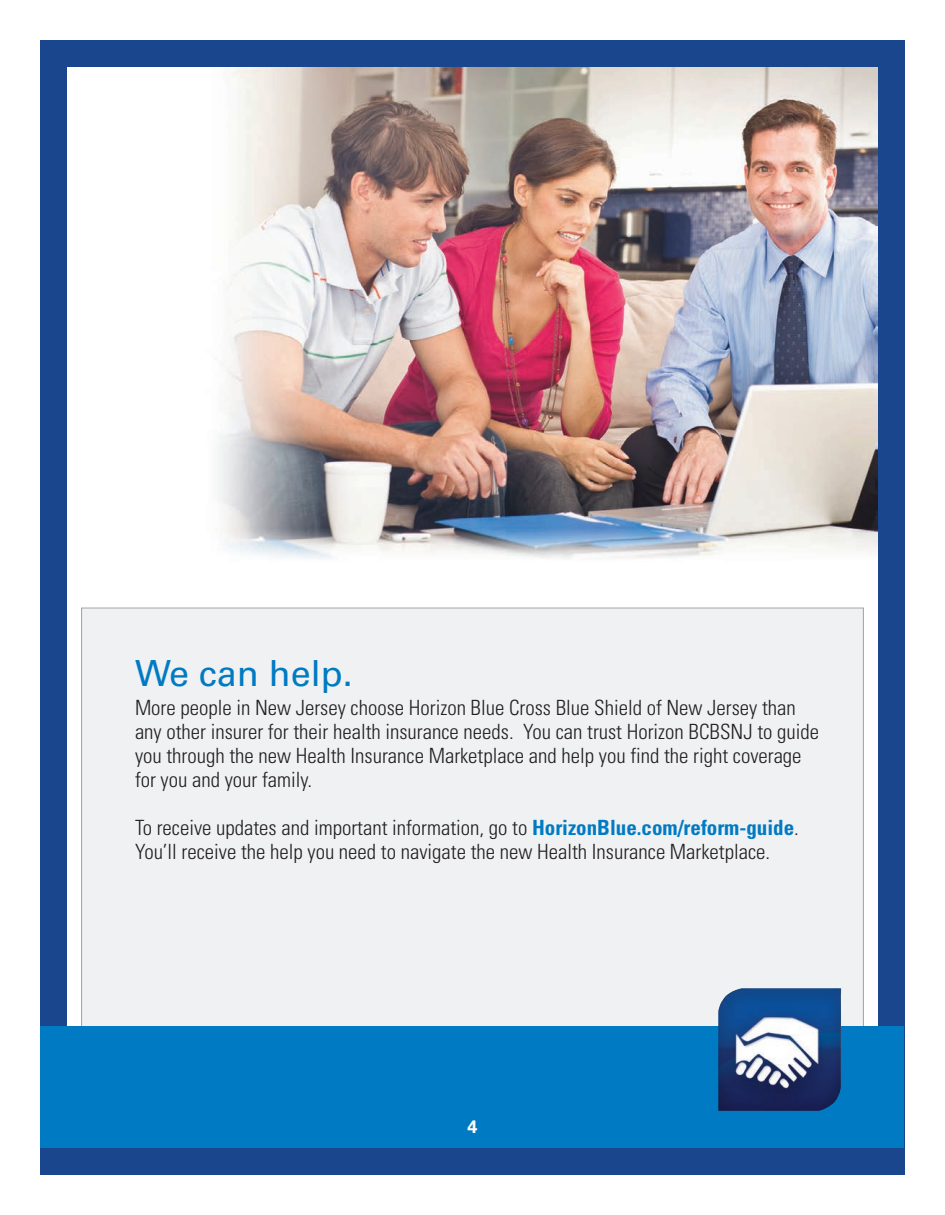
<style>
.page{position:relative;width:945px;height:1215px;background:#fff}
.page>*{position:absolute;margin:0;border:0;box-sizing:border-box;transform-origin:0 0}
.t1{font:36px "Univers";color:#007bc3}
.t2{font:300 condensed 21px/24px "Univers";color:#231f20}
.t3{font:700 18px "Univers";color:#fff}
.s1{font-weight:700;color:#007bc3}
</style>
<div class="page">
<div style="left:40px;top:40px;width:865px;height:1135px;background:#19468d"></div>
<div style="left:68px;top:68px;width:810px;height:1053px;background:#fff"></div>
<img style="left:218px;top:68px;width:660px;height:491px">
<div style="left:82px;top:609px;width:781px;height:537px;background:#f0f1f2"></div>
<div style="left:40px;top:1026px;width:864px;height:122px;background:#007bc3"></div>
<img style="left:718px;top:988px;width:124px;height:123px">
<h1 class="t1" style="left:135px;top:660px;width:219px">We can help.</h1>
<p class="t2" style="left:135px;top:698px;width:686px">More people in New Jersey choose Horizon Blue Cross Blue Shield of New Jersey than any other insurer for their health insurance needs. You can trust Horizon BCBSNJ to guide you through the new Health Insurance Marketplace and help you find the right coverage for you and your family.</p>
<p class="t2" style="left:135px;top:818px;width:665px">To receive updates and important information, go to <span class="s1">HorizonBlue.com/reform-guide</span>.<br>You’ll receive the help you need to navigate the new Health Insurance Marketplace.</p>
<p class="t3" style="left:468px;top:1121px;width:12px">4</p>
</div>
